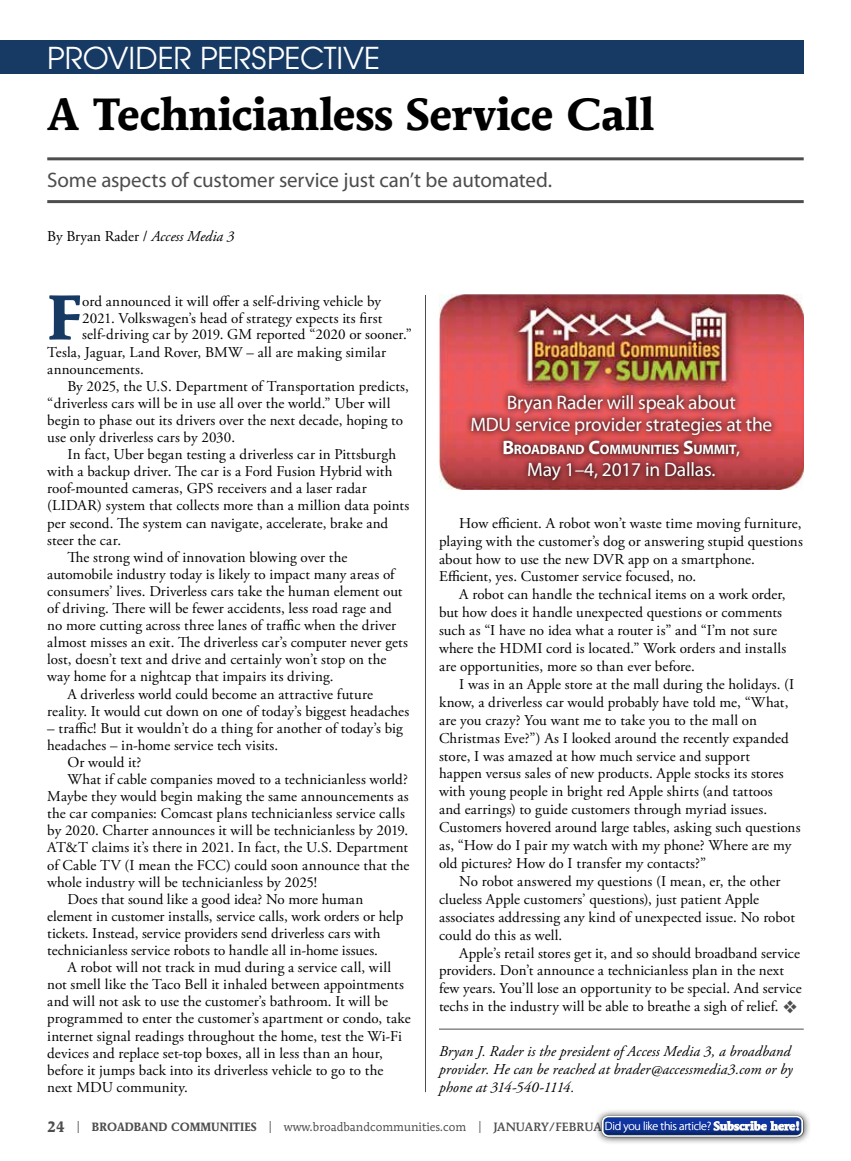
<style>
.page{position:relative;width:851px;height:1161px;background:#fff}
.page>*{position:absolute;margin:0;border:0;box-sizing:border-box;transform-origin:0 0}
.t1{font:700 63px "AT Mendoza Roman";color:#173a64}
.t2{font:700 45px "AT Mendoza Roman";letter-spacing:-.015em;color:#000}
.t3{font:30px "Avant Garde";letter-spacing:-.005em;color:#fff}
.t4{font:21px "Myriad Pro";letter-spacing:-.005em;color:#4d4d4f}
.t5{font:19.5px/22.5px "Myriad Pro";letter-spacing:-.01em;color:#fff;text-align:center}
.t6{font:15px/17.9px "Adobe Garamond Pro";letter-spacing:.005em;color:#000}
.t7{font:italic 15px/17.9px "Adobe Garamond Pro";letter-spacing:.005em;color:#000}
.t8{font:700 13.65px "Myriad Pro";letter-spacing:-.015em;color:#fff}
.t9{font:12px "AT Mendoza Roman";color:#4d4d4f}
.t10{font:300 12px "Myriad Pro";letter-spacing:-.02em;color:#fff}
.s1{font-style:italic}
.s2{font-size:19.5px}
.s3{font-weight:400;font-size:19.5px}
.s4{color:#4d4d4f}
.s5{font-weight:700;font-size:15px}
.s6{font-weight:700}
.s7{font-weight:500}
.s8{font-family:"AT Mendoza Roman";font-weight:700}
</style>
<div class="page">
<div style="left:0;top:40px;width:803px;height:34px;background:#173a64"></div>
<hr style="left:439px;top:1029px;width:364px;height:1px;background:#4d4d4f">
<img style="left:439px;top:295px;width:364px;height:195px">
<hr style="left:425px;top:295px;width:1px;height:797px;background:#4d4d4f">
<hr style="left:47px;top:157px;width:756px;height:3px;background:#4d4d4f">
<hr style="left:47px;top:200px;width:756px;height:3px;background:#4d4d4f">
<div style="left:464px;top:388px;width:314px;height:99px;background:#000;opacity:.75"></div>
<div style="left:594px;top:1108px;width:217px;height:37px;background:#000;opacity:.75"></div>
<svg style="left:602px;top:1116px;width:201px;height:21px"></svg>
<svg style="left:603px;top:1117px;width:198px;height:18px;background:#264494"></svg>
<h3 class="t3" style="left:47px;top:40px;width:334px">PROVIDER PERSPECTIVE</h3>
<h2 class="t2" style="left:47px;top:86px;width:608px">A Technicianless Service Call</h2>
<h3 class="t4" style="left:47px;top:167px;width:506px">Some aspects of customer service just can’t be automated.</h3>
<p class="t6" style="left:47px;top:228px;width:189px">By Bryan Rader / <span class="s1">Access Media 3</span></p>
<h1 class="t1" style="left:47px;top:278px;width:36px">F</h1>
<p class="t6" style="left:82px;top:293px;width:300px">ord announced it will offer a self-driving vehicle by</p>
<p class="t6" style="left:82px;top:310px;width:301px">2021. Volkswagen’s head of strategy expects its first</p>
<p class="t6" style="left:82px;top:326px;width:331px">self-driving car by 2019. GM reported “2020 or sooner.”</p>
<p class="t6" style="left:47px;top:343px;width:340px">Tesla, Jaguar, Land Rover, BMW – all are making similar</p>
<p class="t6" style="left:47px;top:361px;width:98px">announcements.</p>
<p class="t6" style="left:67px;top:378px;width:343px">By 2025, the U.S. Department of Transportation predicts,</p>
<p class="t6" style="left:47px;top:395px;width:344px">“driverless cars will be in use all over the world.” Uber will</p>
<p class="t6" style="left:47px;top:412px;width:357px">begin to phase out its drivers over the next decade, hoping to</p>
<p class="t6" style="left:47px;top:429px;width:189px">use only driverless cars by 2030.</p>
<p class="t6" style="left:67px;top:446px;width:330px">In fact, Uber began testing a driverless car in Pittsburgh</p>
<p class="t6" style="left:47px;top:463px;width:347px">with a backup driver. The car is a Ford Fusion Hybrid with</p>
<p class="t6" style="left:47px;top:480px;width:321px">roof-mounted cameras, GPS receivers and a laser radar</p>
<p class="t6" style="left:47px;top:497px;width:363px">(LIDAR) system that collects more than a million data points</p>
<p class="t6" style="left:47px;top:514px;width:342px">per second. The system can navigate, accelerate, brake and</p>
<p class="t6" style="left:47px;top:532px;width:75px">steer the car.</p>
<p class="t6" style="left:67px;top:549px;width:281px">The strong wind of innovation blowing over the</p>
<p class="t6" style="left:47px;top:566px;width:349px">automobile industry today is likely to impact many areas of</p>
<p class="t6" style="left:47px;top:583px;width:357px">consumers’ lives. Driverless cars take the human element out</p>
<p class="t6" style="left:47px;top:600px;width:346px">of driving. There will be fewer accidents, less road rage and</p>
<p class="t6" style="left:47px;top:617px;width:350px">no more cutting across three lanes of traffic when the driver</p>
<p class="t6" style="left:47px;top:634px;width:362px">almost misses an exit. The driverless car’s computer never gets</p>
<p class="t6" style="left:47px;top:651px;width:341px">lost, doesn’t text and drive and certainly won’t stop on the</p>
<p class="t6" style="left:47px;top:668px;width:288px">way home for a nightcap that impairs its driving.</p>
<p class="t6" style="left:67px;top:685px;width:307px">A driverless world could become an attractive future</p>
<p class="t6" style="left:47px;top:703px;width:363px">reality. It would cut down on one of today’s biggest headaches</p>
<p class="t6" style="left:47px;top:720px;width:357px">– traffic! But it wouldn’t do a thing for another of today’s big</p>
<p class="t6" style="left:47px;top:737px;width:232px">headaches – in-home service tech visits.</p>
<p class="t6" style="left:67px;top:754px;width:75px">Or would it?</p>
<p class="t6" style="left:67px;top:771px;width:342px">What if cable companies moved to a technicianless world?</p>
<p class="t6" style="left:47px;top:788px;width:363px">Maybe they would begin making the same announcements as</p>
<p class="t6" style="left:47px;top:805px;width:359px">the car companies: Comcast plans technicianless service calls</p>
<p class="t6" style="left:47px;top:822px;width:362px">by 2020. Charter announces it will be technicianless by 2019.</p>
<p class="t6" style="left:47px;top:839px;width:362px">AT&amp;T claims it’s there in 2021. In fact, the U.S. Department</p>
<p class="t6" style="left:47px;top:856px;width:363px">of Cable TV (I mean the FCC) could soon announce that the</p>
<p class="t6" style="left:47px;top:874px;width:271px">whole industry will be technicianless by 2025!</p>
<p class="t6" style="left:67px;top:891px;width:297px">Does that sound like a good idea? No more human</p>
<p class="t6" style="left:47px;top:908px;width:357px">element in customer installs, service calls, work orders or help</p>
<p class="t6" style="left:47px;top:925px;width:335px">tickets. Instead, service providers send driverless cars with</p>
<p class="t6" style="left:47px;top:942px;width:332px">technicianless service robots to handle all in-home issues.</p>
<p class="t6" style="left:67px;top:959px;width:325px">A robot will not track in mud during a service call, will</p>
<p class="t6" style="left:47px;top:976px;width:358px">not smell like the Taco Bell it inhaled between appointments</p>
<p class="t6" style="left:47px;top:993px;width:342px">and will not ask to use the customer’s bathroom. It will be</p>
<p class="t6" style="left:47px;top:1010px;width:365px">programmed to enter the customer’s apartment or condo, take</p>
<p class="t6" style="left:47px;top:1027px;width:356px">internet signal readings throughout the home, test the Wi-Fi</p>
<p class="t6" style="left:47px;top:1045px;width:337px">devices and replace set-top boxes, all in less than an hour,</p>
<p class="t6" style="left:47px;top:1062px;width:337px">before it jumps back into its driverless vehicle to go to the</p>
<p class="t6" style="left:47px;top:1079px;width:142px">next MDU community.</p>
<h3 class="t5" style="left:470px;top:391px;width:303px">Bryan Rader will speak about<br>MDU service provider strategies at the</h3>
<p class="t8" style="left:502px;top:440px;width:239px"><span class="s2">B</span>ROADBAND <span class="s2">C</span>OMMUNITIES <span class="s2">S</span>UMMIT<span class="s3">,</span></p>
<h3 class="t5" style="left:527px;top:458px;width:189px">May 1–4, 2017 in Dallas.</h3>
<p class="t6" style="left:439px;top:515px;width:365px;text-indent:20px">How efficient. A robot won’t waste time moving furniture, playing with the customer’s dog or answering stupid questions about how to use the new DVR app on a smartphone.<br>Efficient, yes. Customer service focused, no.</p>
<p class="t6" style="left:439px;top:586px;width:349px;text-indent:20px">A robot can handle the technical items on a work order, but how does it handle unexpected questions or comments such as “I have no idea what a router is” and “I’m not sure where the HDMI cord is located.” Work orders and installs are opportunities, more so than ever before.</p>
<p class="t6" style="left:439px;top:676px;width:363px;text-indent:20px">I was in an Apple store at the mall during the holidays. (I know, a driverless car would probably have told me, “What, are you crazy? You want me to take you to the mall on Christmas Eve?”) As I looked around the recently expanded store, I was amazed at how much service and support<br>happen versus sales of new products. Apple stocks its stores with young people in bright red Apple shirts (and tattoos<br>and earrings) to guide customers through myriad issues.<br>Customers hovered around large tables, asking such questions as, “How do I pair my watch with my phone? Where are my old pictures? How do I transfer my contacts?”</p>
<p class="t6" style="left:439px;top:873px;width:357px;text-indent:20px">No robot answered my questions (I mean, er, the other clueless Apple customers’ questions), just patient Apple associates addressing any kind of unexpected issue. No robot could do this as well.</p>
<p class="t6" style="left:439px;top:944px;width:364px;text-indent:20px">Apple’s retail stores get it, and so should broadband service providers. Don’t announce a technicianless plan in the next few years. You’ll lose an opportunity to be special. And service techs in the industry will be able to breathe a sigh of relief. <span class="s4">❖</span></p>
<p class="t7" style="left:439px;top:1043px;width:355px">Bryan J. Rader is the president of Access Media 3, a broadband provider. He can be reached at brader@accessmedia3.com or by phone at 314-540-1114.</p>
<p class="t9" style="left:47px;top:1120px;width:604px"><span class="s5">24</span> | <span class="s6">BROADBAND COMMUNITIES</span> | www.broadbandcommunities.com | <span class="s7">JANUARY/FEBRUARY 2017</span></p>
<p class="t10" style="left:605px;top:1119px;width:197px">Did you like this article? <span class="s8">Subscribe here!</span></p>
</div>
